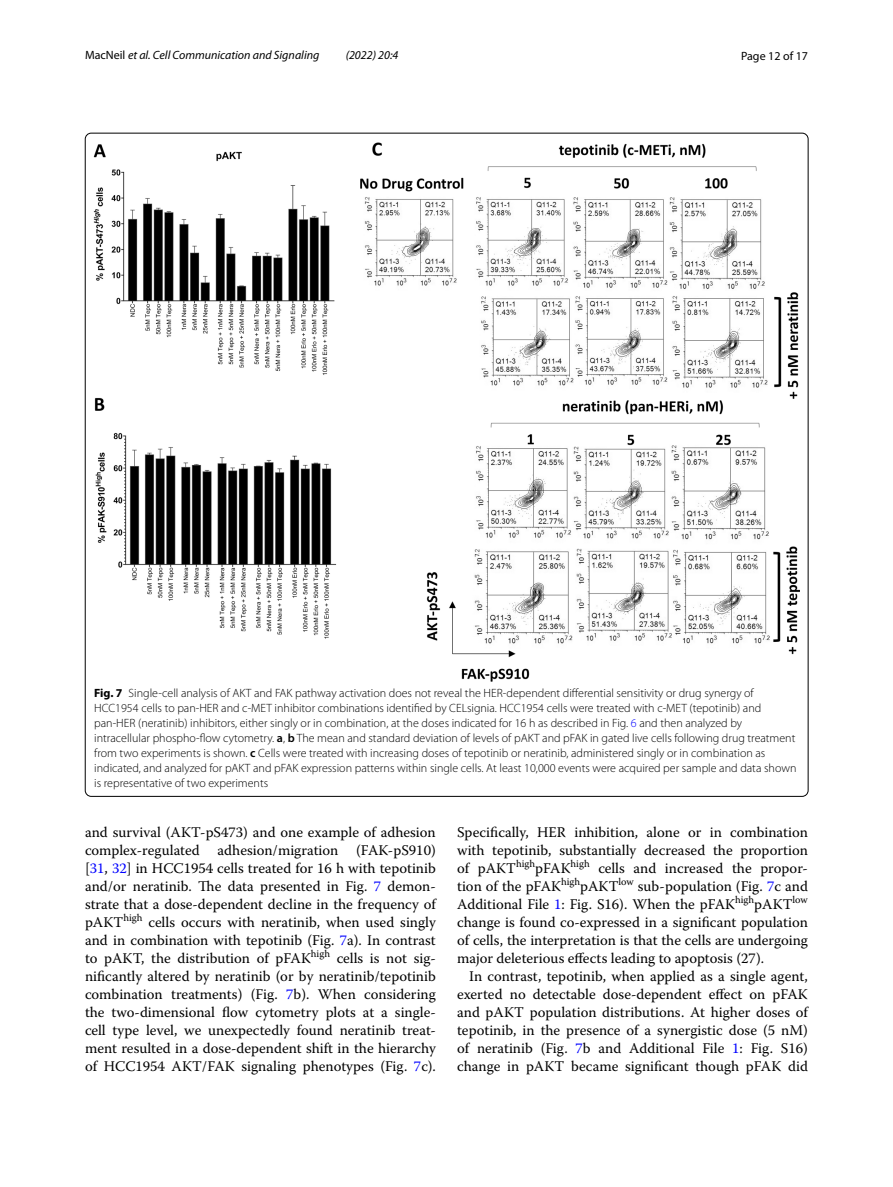
<style>
.page{position:relative;width:893px;height:1187px;background:#fff}
.page>*{position:absolute;margin:0;border:0;box-sizing:border-box;transform-origin:0 0}
.t1{font:14.7px/18px "Warnock Pro";color:#000;text-align:justify}
.t2{font:300 12px/15px "Myriad Pro";color:#000}
.t3{font:italic 12px "Myriad Pro";color:#000}
.t4{font:12px "Myriad Pro";color:#000}
.s1{font-style:normal}
.s2{font-weight:700}
.s3{color:#00f}
.s4{font-weight:600}
</style>
<div class="page">
<img style="left:94px;top:142px;width:706px;height:539px">
<p class="t3" style="left:85px;top:48px;width:236px"><span class="s1">MacNeil</span> et al. Cell Communication and Signaling</p>
<p class="t3" style="left:346px;top:48px;width:54px">(2022) 20:4</p>
<p class="t4" style="left:741px;top:48px;width:68px">Page 12 of 17</p>
<p class="t2" style="left:94px;top:685px;width:704px"><span class="s2">Fig. 7</span> Single-cell analysis of AKT and FAK pathway activation does not reveal the HER-dependent differential sensitivity or drug synergy of HCC1954 cells to pan-HER and c-MET inhibitor combinations identified by CELsignia. HCC1954 cells were treated with c-MET (tepotinib) and pan-HER (neratinib) inhibitors, either singly or in combination, at the doses indicated for 16 h as described in Fig. <span class="s3">6</span> and then analyzed by intracellular phospho-flow cytometry. <span class="s4">a</span>, <span class="s4">b</span> The mean and standard deviation of levels of pAKT and pFAK in gated live cells following drug treatment from two experiments is shown. <span class="s4">c</span> Cells were treated with increasing doses of tepotinib or neratinib, administered singly or in combination as indicated, and analyzed for pAKT and pFAK expression patterns within single cells. At least 10,000 events were acquired per sample and data shown is representative of two experiments</p>
<p class="t1" style="left:85px;top:822px;width:352px">and survival (AKT-pS473) and one example of adhesion complex-regulated adhesion/migration (FAK-pS910) [<span class="s3">31</span>, <span class="s3">32</span>] in HCC1954 cells treated for 16 h with tepotinib and/or neratinib. The data presented in Fig. <span class="s3">7</span> demon&shy;strate that a dose-dependent decline in the frequency of pAKT<sup>high</sup> cells occurs with neratinib, when used singly and in combination with tepotinib (Fig. <span class="s3">7</span>a). In contrast to pAKT, the distribution of pFAK<sup>high</sup> cells is not sig&shy;nificantly altered by neratinib (or by neratinib/tepotinib combination treatments) (Fig. <span class="s3">7</span>b). When considering the two-dimensional flow cytometry plots at a single&shy;cell type level, we unexpectedly found neratinib treat&shy;ment resulted in a dose-dependent shift in the hierarchy of HCC1954 AKT/FAK signaling phenotypes (Fig. <span class="s3">7</span>c).</p>
<p class="t1" style="left:457px;top:822px;width:352px">Specifically, HER inhibition, alone or in combination with tepotinib, substantially decreased the proportion of pAKT<sup>high</sup>pFAK<sup>high</sup> cells and increased the propor&shy;tion of the pFAK<sup>high</sup>pAKT<sup>low</sup> sub-population (Fig. <span class="s3">7</span>c and Additional File <span class="s3">1</span>: Fig. S16). When the pFAK<sup>high</sup>pAKT<sup>low </sup>change is found co-expressed in a significant population of cells, the interpretation is that the cells are undergoing major deleterious effects leading to apoptosis (27).</p>
<p class="t1" style="left:457px;top:966px;width:352px;text-indent:12px">In contrast, tepotinib, when applied as a single agent, exerted no detectable dose-dependent effect on pFAK and pAKT population distributions. At higher doses of tepotinib, in the presence of a synergistic dose (5 nM) of neratinib (Fig. <span class="s3">7</span>b and Additional File <span class="s3">1</span>: Fig. S16) change in pAKT became significant though pFAK did</p>
</div>
